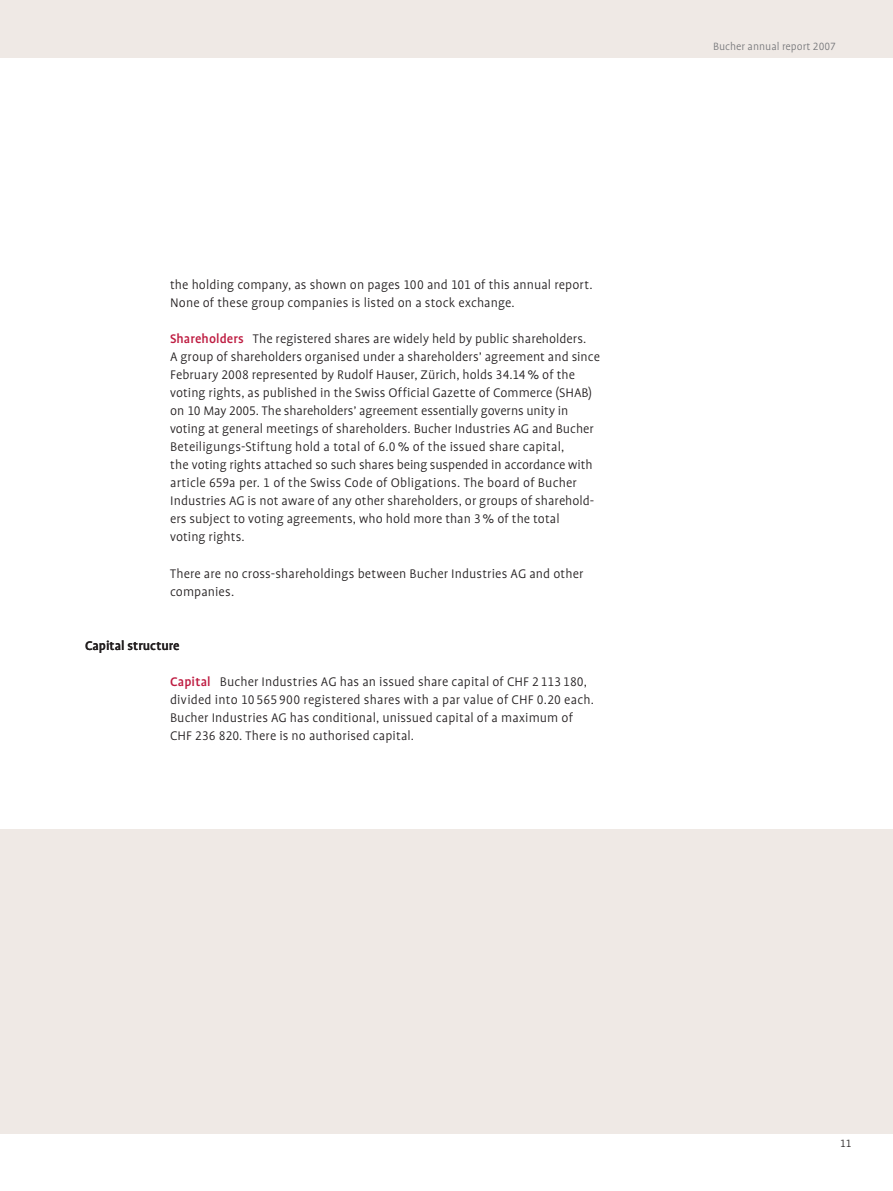
<style>
.page{position:relative;width:893px;height:1191px;background:#fff}
.page>*{position:absolute;margin:0;border:0;box-sizing:border-box;transform-origin:0 0}
.t1{font:300 14.25px/18px "Bucher Profile";letter-spacing:.005em;color:#231f20}
.t2{font:500 14.25px "Bucher Profile";color:#231f20}
.t3{font:300 12px "Bucher Profile";color:#77787b}
.t4{font:300 12px "Bucher Profile";color:#231f20}
.s1{font-weight:500;color:#be1c41}
</style>
<div class="page">
<div style="left:0;top:829px;width:893px;height:304px;background:#efe9e5"></div>
<div style="left:0;top:0;width:893px;height:57px;background:#efe9e5"></div>
<p class="t1" style="left:170px;top:277px;width:424px">the holding company, as shown on pages 100 and 101 of this annual report.<br>None of these group companies is listed on a stock exchange.</p>
<p class="t1" style="left:170px;top:331px;width:431px"><span class="s1">Shareholders</span> The registered shares are widely held by public shareholders.<br>A group of shareholders organised under a shareholders’ agreement and since February 2008 represented by Rudolf Hauser, Zürich, holds 34.14 % of the voting rights, as published in the Swiss Official Gazette of Commerce (SHAB) on 10 May 2005. The shareholders’ agreement essentially governs unity in voting at general meetings of shareholders. Bucher Industries AG and Bucher Beteiligungs-Stiftung hold a total of 6.0 % of the issued share capital,<br>the voting rights attached so such shares being suspended in accordance with article 659a per. 1 of the Swiss Code of Obligations. The board of Bucher Industries AG is not aware of any other shareholders, or groups of sharehold&shy;ers subject to voting agreements, who hold more than 3 % of the total<br>voting rights.</p>
<p class="t1" style="left:170px;top:565px;width:415px">There are no cross-shareholdings between Bucher Industries AG and other companies.</p>
<p class="t2" style="left:85px;top:639px;width:96px">Capital structure</p>
<p class="t1" style="left:170px;top:673px;width:425px"><span class="s1">Capital</span> Bucher Industries AG has an issued share capital of CHF 2 113 180, divided into 10 565 900 registered shares with a par value of CHF 0.20 each.<br>Bucher Industries AG has conditional, unissued capital of a maximum of CHF 236 820. There is no authorised capital.</p>
<p class="t3" style="left:713px;top:41px;width:124px">Bucher annual report 2007</p>
<p class="t4" style="left:840px;top:1138px;width:13px">11</p>
</div>
